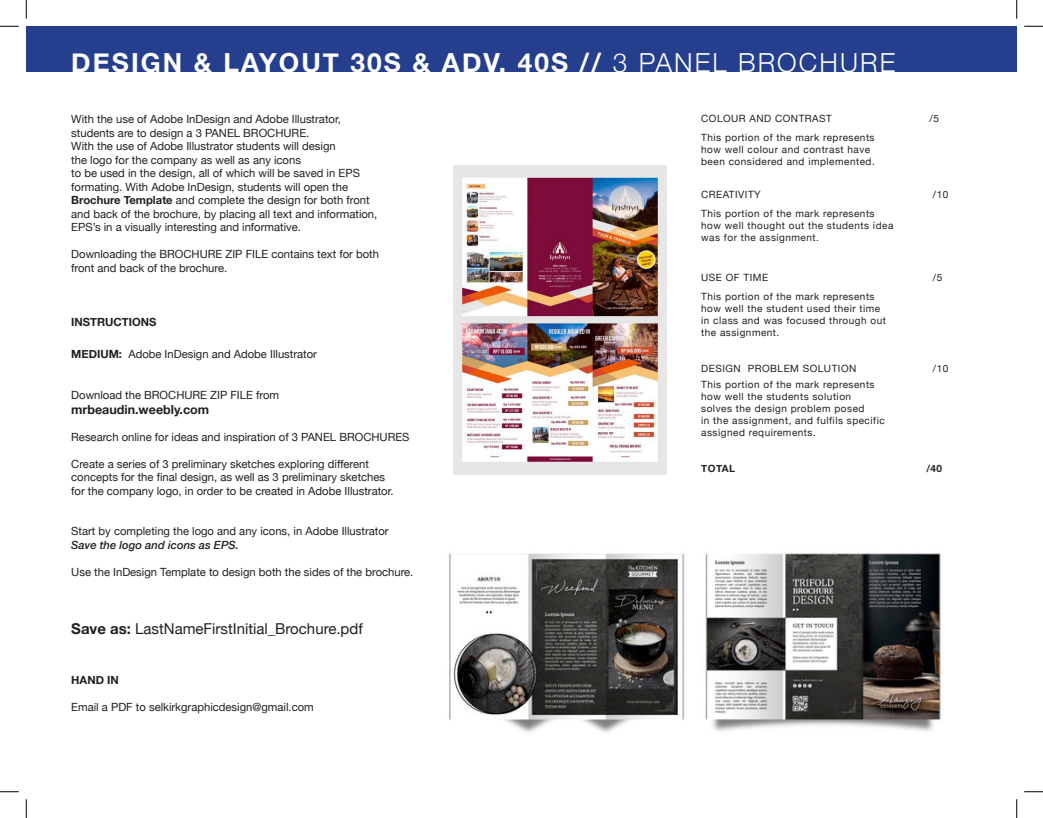
<style>
.page{position:relative;width:1043px;height:818px;background:#fff}
.page>*{position:absolute;margin:0;border:0;box-sizing:border-box;transform-origin:0 0}
.t1{font:700 26.25px "Helvetica Neue";letter-spacing:.08em;color:#fff}
.t2{font:15px "Helvetica Neue";color:#231f20}
.t3{font:700 12.5px "Helvetica Neue";color:#231f20}
.t4{font:11.25px/13.5px "Helvetica Neue";color:#231f20}
.t5{font:700 11.25px "Helvetica Neue";color:#231f20}
.t6{font:10px/12px "Helvetica Neue";letter-spacing:.05em;color:#231f20}
.t7{font:700 10px "Helvetica Neue";letter-spacing:.05em;color:#231f20}
.s1{font-weight:300}
.s2{font-weight:700}
.s3{font-weight:500;font-style:italic}
</style>
<div class="page">
<div style="left:26px;top:26px;width:990px;height:45px;background:#253f8e"></div>
<img style="left:453px;top:166px;width:213px;height:308px">
<img style="left:449px;top:553px;width:492px;height:180px">
<svg style="left:0;top:25px;width:19px;height:2px"></svg>
<svg style="left:1024px;top:25px;width:18px;height:2px"></svg>
<svg style="left:0;top:791px;width:19px;height:1px"></svg>
<svg style="left:1024px;top:791px;width:18px;height:1px"></svg>
<svg style="left:25px;top:0;width:2px;height:19px"></svg>
<svg style="left:25px;top:799px;width:2px;height:19px"></svg>
<svg style="left:1016px;top:0;width:1px;height:19px"></svg>
<svg style="left:1016px;top:799px;width:1px;height:19px"></svg>
<p class="t1" style="left:71px;top:42px;width:825px">DESIGN &amp; LAYOUT 30S &amp; ADV. 40S // <span class="s1">3 PANEL BROCHURE</span></p>
<p class="t4" style="left:71px;top:113px;width:307px">With the use of Adobe InDesign and Adobe Illustrator, students are to design a 3 PANEL BROCHURE.<br>With the use of Adobe Illustrator students will design<br>the logo for the company as well as any icons<br>to be used in the design, all of which will be saved in EPS formating. With Adobe InDesign, students will open the <span class="s2">Brochure Template</span> and complete the design for both front and back of the brochure, by placing all text and information, EPS’s in a visually interesting and informative.</p>
<p class="t4" style="left:71px;top:248px;width:309px">Downloading the BROCHURE ZIP FILE contains text for both front and back of the brochure.</p>
<p class="t5" style="left:71px;top:313px;width:87px">INSTRUCTIONS</p>
<p class="t4" style="left:71px;top:348px;width:247px"><span class="s2">MEDIUM:</span> Adobe InDesign and Adobe Illustrator</p>
<p class="t4" style="left:71px;top:388px;width:209px">Download the BROCHURE ZIP FILE from</p>
<p class="t3" style="left:71px;top:399px;width:139px">mrbeaudin.weebly.com</p>
<p class="t4" style="left:71px;top:430px;width:340px">Research online for ideas and inspiration of 3 PANEL BROCHURES</p>
<p class="t4" style="left:71px;top:457px;width:324px">Create a series of 3 preliminary sketches exploring different concepts for the final design, as well as 3 preliminary sketches for the company logo, in order to be created in Adobe Illustrator.</p>
<p class="t4" style="left:71px;top:525px;width:319px">Start by completing the logo and any icons, in Adobe Illustrator<br><span class="s3">Save the logo and icons as EPS.</span></p>
<p class="t4" style="left:71px;top:565px;width:343px">Use the InDesign Template to design both the sides of the brochure.</p>
<p class="t2" style="left:71px;top:618px;width:293px"><span class="s2">Save as:</span> LastNameFirstInitial_Brochure.pdf</p>
<p class="t5" style="left:71px;top:671px;width:49px">HAND IN</p>
<p class="t4" style="left:71px;top:700px;width:244px">Email a PDF to selkirkgraphicdesign@gmail.com</p>
<p class="t6" style="left:701px;top:113px;width:132px">COLOUR AND CONTRAST</p>
<p class="t6" style="left:929px;top:113px;width:11px">/5</p>
<p class="t6" style="left:701px;top:132px;width:175px">This portion of the mark represents</p>
<p class="t6" style="left:701px;top:144px;width:170px">how well colour and contrast have</p>
<p class="t6" style="left:701px;top:156px;width:175px">been considered and implemented.</p>
<p class="t6" style="left:701px;top:189px;width:61px">CREATIVITY</p>
<p class="t6" style="left:932px;top:189px;width:17px">/10</p>
<p class="t6" style="left:701px;top:208px;width:194px">This portion of the mark represents how well thought out the students idea was for the assignment.</p>
<p class="t6" style="left:701px;top:272px;width:68px">USE OF TIME</p>
<p class="t6" style="left:932px;top:272px;width:11px">/5</p>
<p class="t6" style="left:701px;top:291px;width:186px">This portion of the mark represents how well the student used their time in class and was focused through out the assignment.</p>
<p class="t6" style="left:701px;top:363px;width:157px">DESIGN PROBLEM SOLUTION</p>
<p class="t6" style="left:932px;top:363px;width:17px">/10</p>
<p class="t6" style="left:701px;top:379px;width:175px">This portion of the mark represents</p>
<p class="t6" style="left:701px;top:391px;width:151px">how well the students solution</p>
<p class="t6" style="left:701px;top:403px;width:185px">solves the design problem posed<br>in the assignment, and fulfils specific</p>
<p class="t6" style="left:701px;top:427px;width:116px">assigned requirements.</p>
<p class="t7" style="left:701px;top:460px;width:35px">TOTAL</p>
<p class="t7" style="left:926px;top:460px;width:17px">/40</p>
</div>
